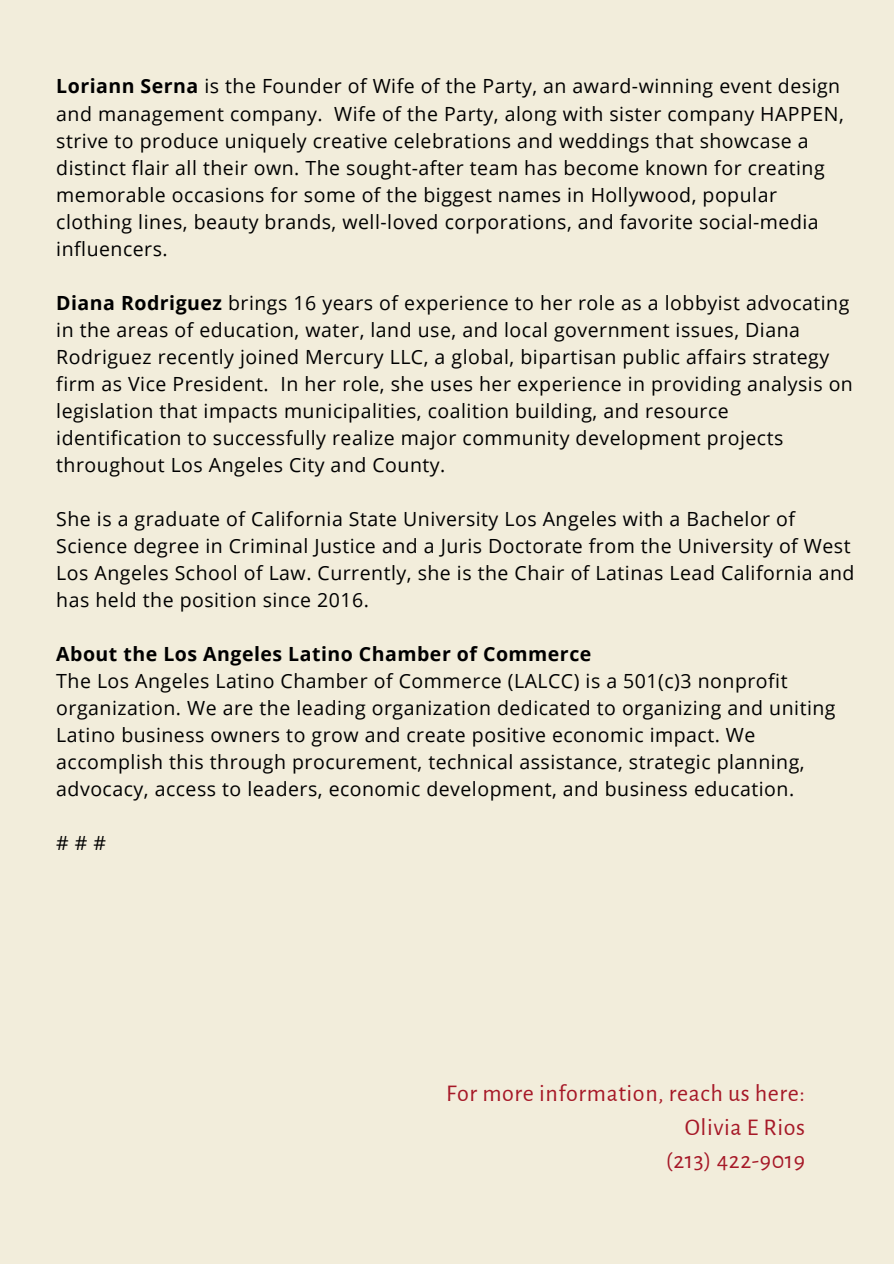
<style>
.page{position:relative;width:894px;height:1264px;background:#fff}
.page>*{position:absolute;margin:0;border:0;box-sizing:border-box;transform-origin:0 0}
.t1{font:24px "Alegreya Sans";letter-spacing:.025em;color:#a61827}
.t2{font:19.5px/27px "Open Sans";letter-spacing:.025em;color:#000}
.t3{font:700 19.5px "Open Sans";letter-spacing:.025em;color:#000}
.s1{font-weight:700}
</style>
<div class="page">
<div style="left:0;top:0;width:893px;height:1263px;background:#f2eddb"></div>
<p class="t2" style="left:56px;top:72px;width:788px"><span class="s1">Loriann Serna</span> is the Founder of Wife of the Party, an award-winning event design and management company. Wife of the Party, along with sister company HAPPEN, strive to produce uniquely creative celebrations and weddings that showcase a distinct flair all their own. The sought-after team has become known for creating memorable occasions for some of the biggest names in Hollywood, popular clothing lines, beauty brands, well-loved corporations, and favorite social-media influencers.</p>
<p class="t2" style="left:56px;top:289px;width:798px"><span class="s1">Diana Rodriguez</span> brings 16 years of experience to her role as a lobbyist advocating in the areas of education, water, land use, and local government issues, Diana Rodriguez recently joined Mercury LLC, a global, bipartisan public affairs strategy firm as Vice President. In her role, she uses her experience in providing analysis on legislation that impacts municipalities, coalition building, and resource identification to successfully realize major community development projects throughout Los Angeles City and County.</p>
<p class="t2" style="left:56px;top:505px;width:799px">She is a graduate of California State University Los Angeles with a Bachelor of Science degree in Criminal Justice and a Juris Doctorate from the University of West Los Angeles School of Law. Currently, she is the Chair of Latinas Lead California and has held the position since 2016.</p>
<p class="t3" style="left:56px;top:640px;width:536px">About the Los Angeles Latino Chamber of Commerce</p>
<p class="t2" style="left:56px;top:667px;width:780px">The Los Angeles Latino Chamber of Commerce (LALCC) is a 501(c)3 nonprofit organization. We are the leading organization dedicated to organizing and uniting Latino business owners to grow and create positive economic impact. We accomplish this through procurement, technical assistance, strategic planning, advocacy, access to leaders, economic development, and business education.</p>
<p class="t2" style="left:56px;top:829px;width:51px">###</p>
<p class="t1" style="left:446px;top:1081px;width:360px">For more information, reach us here:</p>
<p class="t1" style="left:684px;top:1115px;width:122px">Olivia E Rios</p>
<p class="t1" style="left:665px;top:1148px;width:140px">(213) 422-9019</p>
</div>
